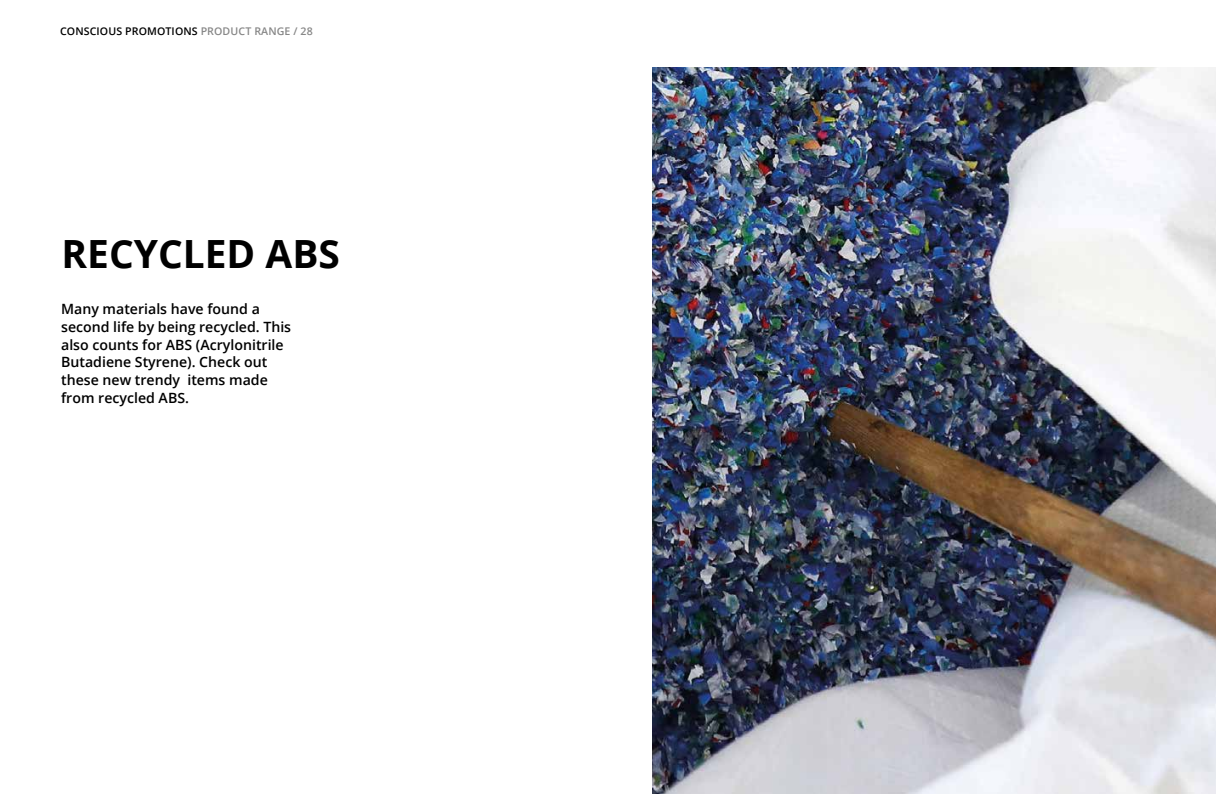
<style>
.page{position:relative;width:1216px;height:794px;background:#fff}
.page>*{position:absolute;margin:0;border:0;box-sizing:border-box;transform-origin:0 0}
.t1{font:700 38.85px "Open Sans";color:#000}
.t2{font:600 14.17px/17.7px "Open Sans";color:#000}
.t3{font:600 10.67px "Open Sans";letter-spacing:.01em;color:#000}
.s1{color:#878787}
</style>
<div class="page">
<img style="left:653px;top:68px;width:562px;height:726px">
<p class="t3" style="left:60px;top:24px;width:254px">CONSCIOUS PROMOTIONS <span class="s1">PRODUCT RANGE / 28</span></p>
<h1 class="t1" style="left:62px;top:226px;width:280px">RECYCLED ABS</h1>
<p class="t2" style="left:61px;top:300px;width:231px">Many materials have found a second life by being recycled. This also counts for ABS (Acrylonitrile<br>Butadiene Styrene). Check out these new trendy items made from recycled ABS.</p>
</div>
